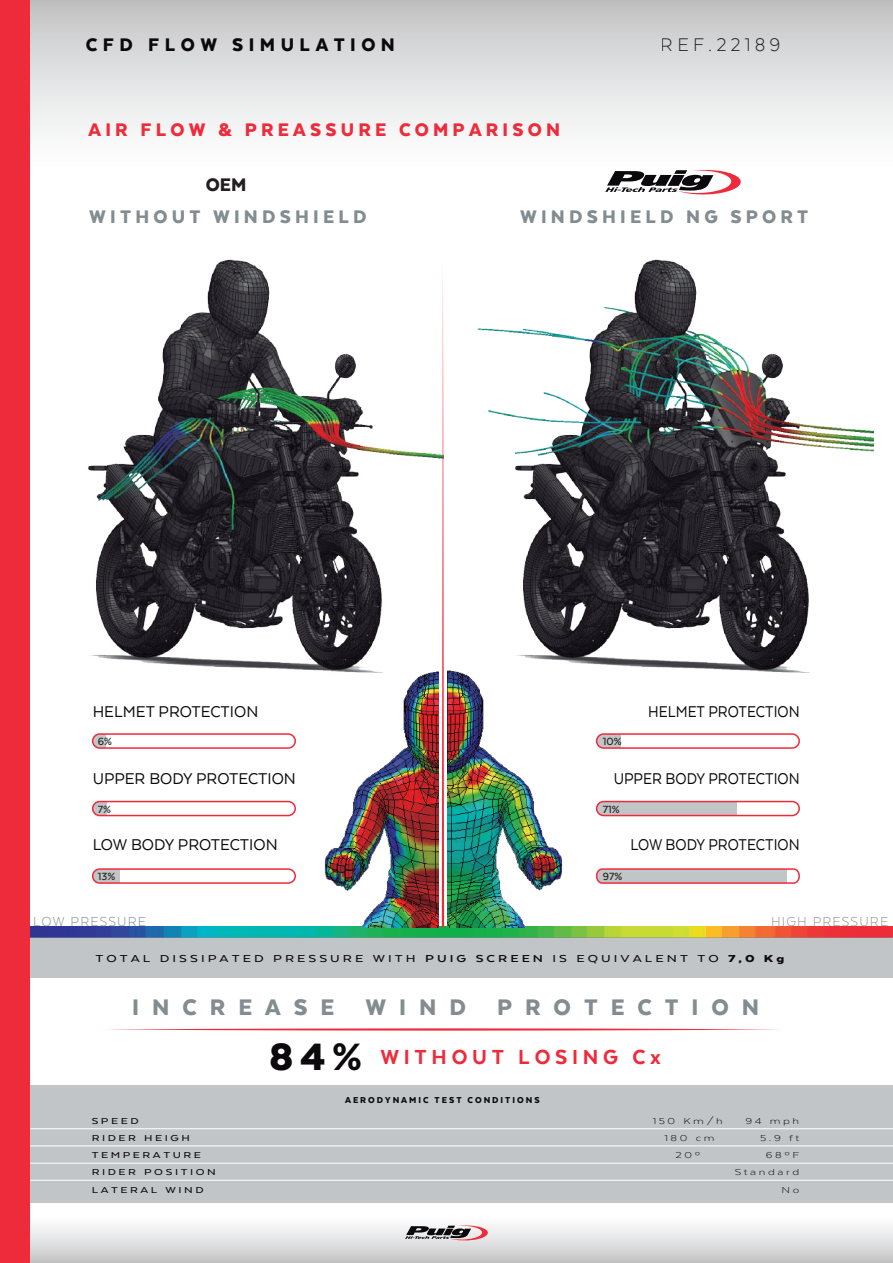
<style>
.page{position:relative;width:893px;height:1263px;background:#fff}
.page>*{position:absolute;margin:0;border:0;box-sizing:border-box;transform-origin:0 0}
.t1{font:900 43.95px "Texta";color:#0c090d}
.t2{font:900 25.95px "Texta";letter-spacing:.5em;color:#838c90}
.t3{font:800 23.4px "Texta";letter-spacing:.2em;color:#ee2b3b}
.t4{font:900 21px "Texta";letter-spacing:.2em;color:#838c90}
.t5{font:900 21px "Texta";letter-spacing:.2em;color:#ee2b3b}
.t6{font:900 21px "Texta";letter-spacing:.26em;color:#0b090c}
.t7{font:300 21px "Texta";letter-spacing:.195em;color:#0b090c}
.t8{font:900 21px "Texta";color:#231f20}
.t9{font:18px "Texta";color:#0c090d}
.t10{font:18px "Texta";color:#0c090d;scale:.91 1}
.t11{font:300 15px "Texta";letter-spacing:.08em;color:#94908b}
.t12{font:300 15px "Texta";letter-spacing:.08em;color:#838c90}
.t13{font:500 12px "Texta";color:#231f20}
.t14{font:500 11.7px "Texta";letter-spacing:.2em;color:#0c090d;scale:1.31 1}
.t15{font:500 9.9px/17.1px "Texta";letter-spacing:.2em;color:#0c090d;scale:1.31 1}
.t16{font:300 9.9px/17.1px "Texta";letter-spacing:.2em;color:#0c090d;text-align:right;scale:1.31 1}
.t17{font:900 9.9px "Texta";letter-spacing:.2em;color:#0c090d}
.s1{font-family:"Texta Alt";font-weight:700}
.s2{font-family:"Texta Alt";font-weight:900}
</style>
<div class="page">
<div style="left:3px;top:1085px;width:890px;height:117px;background:#c1c5c7"></div>
<hr style="left:0;top:1128px;width:893px;height:1px;background:#fff">
<hr style="left:0;top:1145px;width:893px;height:1px;background:#fff">
<hr style="left:0;top:1180px;width:893px;height:1px;background:#fff">
<svg style="left:108px;top:1028px;width:670px;height:2px"></svg>
<img style="left:30px;top:927px;width:861px;height:10px">
<svg style="left:891px;top:927px;width:2px;height:10px"></svg>
<img style="left:88px;top:259px;width:354px;height:410px">
<img style="left:477px;top:259px;width:397px;height:414px">
<img style="left:281px;top:659px;width:158px;height:268px">
<img style="left:447px;top:659px;width:155px;height:268px">
<svg style="left:95px;top:736px;width:11px;height:10px"></svg>
<svg style="left:93px;top:802px;width:14px;height:13px"></svg>
<svg style="left:95px;top:871px;width:25px;height:10px"></svg>
<svg style="left:597px;top:734px;width:24px;height:14px"></svg>
<svg style="left:597px;top:801px;width:140px;height:14px"></svg>
<div style="left:106px;top:722px;width:213px;height:38px;background:#fff"></div>
<div style="left:107px;top:795px;width:190px;height:27px;background:#fff"></div>
<div style="left:92px;top:733px;width:204px;height:16px;border:2px solid #ee2b3a;border-radius:7px"></div>
<div style="left:92px;top:801px;width:204px;height:15px;border:2px solid #ee2b3a;border-radius:7px"></div>
<div style="left:0;top:937px;width:893px;height:41px;background:#c1c5c7"></div>
<svg style="left:605px;top:170px;width:136px;height:25px"></svg>
<svg style="left:442px;top:275px;width:2px;height:652px"></svg>
<hr style="left:0;top:1163px;width:893px;height:1px;background:#fff">
<svg style="left:595px;top:867px;width:205px;height:17px;background:#d1b0b5"></svg>
<div style="left:596px;top:801px;width:204px;height:15px;border:2px solid #ee2b3a;border-radius:7px"></div>
<div style="left:596px;top:733px;width:204px;height:16px;border:2px solid #ee2b3a;border-radius:7px"></div>
<div style="left:121px;top:863px;width:180px;height:27px;background:#fff"></div>
<div style="left:92px;top:868px;width:204px;height:16px;border:2px solid #ee2b3a;border-radius:7px"></div>
<div style="left:0;top:0;width:893px;height:169px;background:linear-gradient(to bottom,#c4c4c5,#fff)"></div>
<div style="left:0;top:1214px;width:893px;height:49px;background:linear-gradient(to bottom,#fff,#c6c6c7)"></div>
<svg style="left:405px;top:1225px;width:86px;height:16px"></svg>
<div style="left:0;top:0;width:30px;height:1263px;background:#ee2b3b"></div>
<h3 class="t6" style="left:86px;top:34px;width:311px">CFD FLOW SIMULATION</h3>
<h3 class="t7" style="left:661px;top:34px;width:121px">REF.22189</h3>
<h3 class="t5" style="left:89px;top:119px;width:473px">AIR FLOW &amp; PREASSURE COMPARISON</h3>
<h3 class="t8" style="left:206px;top:174px;width:42px">OEM</h3>
<h3 class="t4" style="left:89px;top:206px;width:279px">WITHOUT WINDSHIELD</h3>
<h3 class="t4" style="left:520px;top:206px;width:290px">WINDSHIELD NG SPORT</h3>
<h3 class="t9" style="left:93px;top:702px;width:167px">HELMET PROTECTION</h3>
<h3 class="t10" style="left:648px;top:702px;width:168px">HELMET PROTECTION</h3>
<p class="t13" style="left:98px;top:735px;width:16px">6%</p>
<p class="t13" style="left:603px;top:735px;width:20px">10%</p>
<h3 class="t9" style="left:93px;top:769px;width:205px">UPPER BODY PROTECTION</h3>
<h3 class="t10" style="left:614px;top:769px;width:206px">UPPER BODY PROTECTION</h3>
<p class="t13" style="left:98px;top:803px;width:15px">7%</p>
<p class="t13" style="left:603px;top:803px;width:18px">71%</p>
<h3 class="t9" style="left:93px;top:835px;width:186px">LOW BODY PROTECTION</h3>
<p class="t13" style="left:98px;top:870px;width:19px">13%</p>
<p class="t13" style="left:603px;top:870px;width:21px">97%</p>
<h3 class="t10" style="left:630px;top:835px;width:187px">LOW BODY PROTECTION</h3>
<p class="t12" style="left:33px;top:913px;width:114px">LOW PRESSURE</p>
<p class="t11" style="left:771px;top:913px;width:119px">HIGH PRESSURE</p>
<p class="t14" style="left:95px;top:953px;width:527px">TOTAL DISSIPATED PRESSURE WITH <span class="s1">PUIG SCREEN</span> IS EQUIVALENT TO <span class="s2">7,0 Kg</span></p>
<h2 class="t2" style="left:132px;top:993px;width:628px">INCREASE WIND PROTECTION</h2>
<h1 class="t1" style="left:269px;top:1034px;width:95px">84%</h1>
<h3 class="t3" style="left:380px;top:1045px;width:282px">WITHOUT LOSING Cx</h3>
<p class="t17" style="left:345px;top:1095px;width:196px">AERODYNAMIC TEST CONDITIONS</p>
<p class="t15" style="left:92px;top:1112px;width:96px">SPEED<br>RIDER HEIGH<br>TEMPERATURE<br>RIDER POSITION<br>LATERAL WIND</p>
<p class="t16" style="left:653px;top:1112px;width:55px">150 Km/h</p>
<p class="t16" style="left:745px;top:1112px;width:43px">94 mph</p>
<p class="t16" style="left:664px;top:1129px;width:40px">180 cm</p>
<p class="t16" style="left:760px;top:1129px;width:31px">5.9 ft</p>
<p class="t16" style="left:676px;top:1147px;width:20px">20º</p>
<p class="t16" style="left:735px;top:1147px;width:51px">68ºF<br>Standard<br>No</p>
</div>
